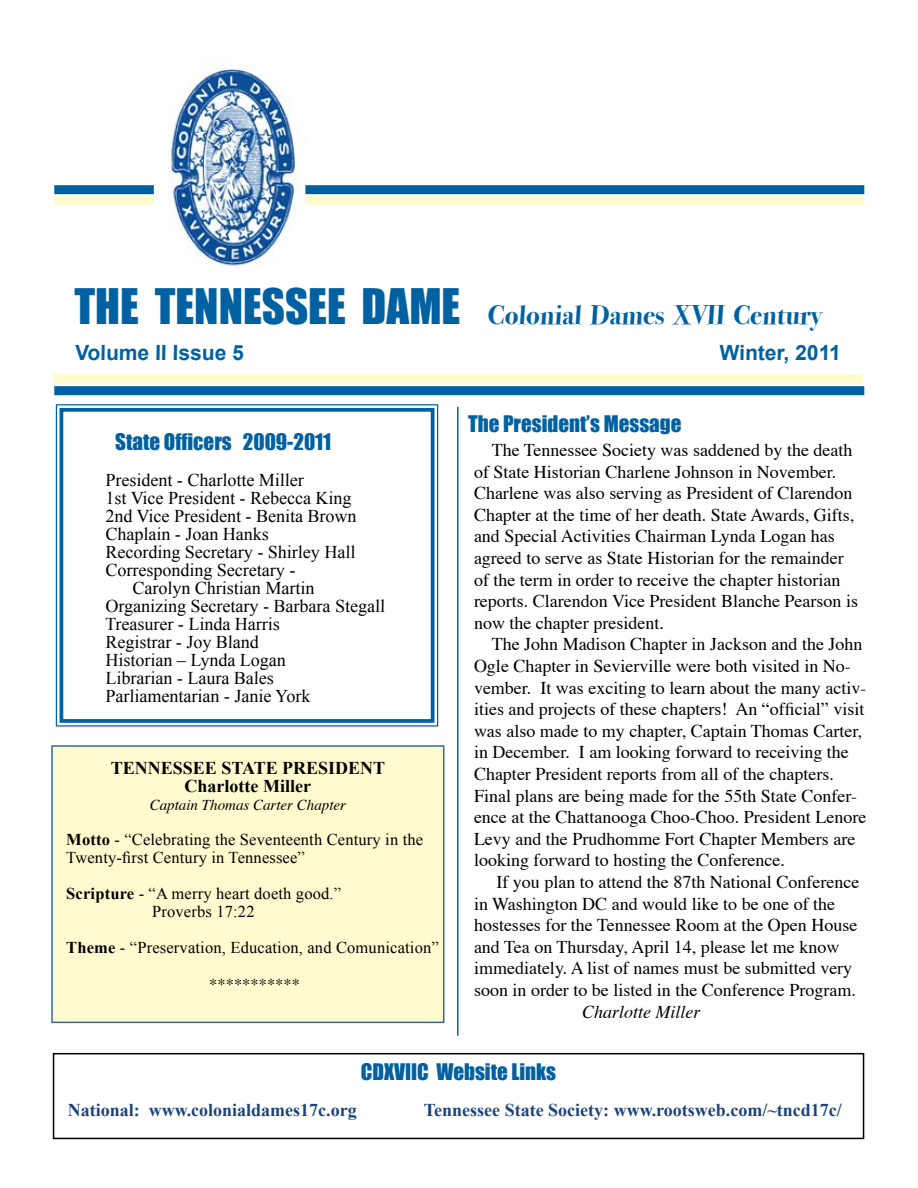
<style>
.page{position:relative;width:918px;height:1188px;background:#fff}
.page>*{position:absolute;margin:0;border:0;box-sizing:border-box;transform-origin:0 0}
.t1{font:45px "Impact";color:#0061a2}
.t2{font:27px "Bodoni Svty Two OSITCTT Bold";color:#0061a2}
.t3{font:21px "Impact";color:#0061a2}
.t4{font:700 21px "Arial";color:#0061a2}
.t5{font:18px/21.6px "Times";color:#000}
.t6{font:18px "Times New Roman";color:#000}
.t7{font:700 18px "Times New Roman";color:#1b437b}
.t8{font:700 18px/18px "Times New Roman";color:#000;text-align:center}
.t9{font:italic 18px "Times";color:#000}
.t10{font:16.5px/18px "Times New Roman";letter-spacing:.01em;color:#000}
.t11{font:16.5px "Times";color:#000}
.t12{font:italic 15px "Times";color:#000}
.s1{font-weight:700}
</style>
<div class="page">
<svg style="left:55px;top:404px;width:384px;height:323px"></svg>
<div style="left:60px;top:408px;width:374px;height:315px;border:4px solid #0061a2"></div>
<div style="left:54px;top:185px;width:810px;height:9px;background:#0061a2"></div>
<div style="left:54px;top:196px;width:810px;height:9px;background:#fffbce"></div>
<img style="left:154px;top:66px;width:152px;height:200px">
<div style="left:53px;top:374px;width:810px;height:9px;background:#fffbce"></div>
<div style="left:54px;top:386px;width:810px;height:9px;background:#0061a2"></div>
<div style="left:52px;top:746px;width:392px;height:276px;background:#fffbce"></div>
<div style="left:51px;top:745px;width:393px;height:278px;border:2px solid #38659d"></div>
<div style="left:53px;top:1053px;width:811px;height:86px;border:2px solid #000"></div>
<hr style="left:457px;top:407px;width:2px;height:629px;background:#0061a2">
<h1 class="t1" style="left:75px;top:279px;width:387px">THE TENNESSEE DAME</h1>
<p class="t4" style="left:75px;top:339px;width:171px">Volume II Issue 5</p>
<h2 class="t2" style="left:487px;top:299px;width:335px">Colonial Dames XVII Century</h2>
<p class="t4" style="left:720px;top:339px;width:123px">Winter, 2011</p>
<p class="t3" style="left:115px;top:429px;width:218px">State Officers 2009-2011</p>
<p class="t6" style="left:105px;top:470px;width:200px">President - Charlotte Miller</p>
<p class="t6" style="left:105px;top:488px;width:248px">1st Vice President - Rebecca King</p>
<p class="t6" style="left:105px;top:506px;width:253px">2nd Vice President - Benita Brown</p>
<p class="t6" style="left:105px;top:524px;width:165px">Chaplain - Joan Hanks</p>
<p class="t6" style="left:105px;top:542px;width:252px">Recording Secretary - Shirley Hall</p>
<p class="t6" style="left:105px;top:560px;width:192px">Corresponding Secretary -</p>
<p class="t6" style="left:132px;top:578px;width:183px">Carolyn Christian Martin</p>
<p class="t6" style="left:105px;top:596px;width:281px">Organizing Secretary - Barbara Stegall</p>
<p class="t6" style="left:105px;top:614px;width:177px">Treasurer - Linda Harris</p>
<p class="t6" style="left:105px;top:632px;width:155px">Registrar - Joy Bland</p>
<p class="t6" style="left:105px;top:650px;width:182px">Historian – Lynda Logan</p>
<p class="t6" style="left:105px;top:668px;width:170px">Librarian - Laura Bales</p>
<p class="t6" style="left:105px;top:686px;width:206px">Parliamentarian - Janie York</p>
<p class="t8" style="left:111px;top:759px;width:276px">TENNESSEE STATE PRESIDENT<br>Charlotte Miller</p>
<p class="t12" style="left:150px;top:791px;width:198px">Captain Thomas Carter Chapter</p>
<p class="t10" style="left:66px;top:830px;width:358px"><span class="s1">Motto</span> - “Celebrating the Seventeenth Century in the<br>Twenty-first Century in Tennessee”</p>
<p class="t10" style="left:66px;top:884px;width:276px;text-align:center"><span class="s1">Scripture</span> - “A merry heart doeth good.”<br>Proverbs 17:22</p>
<p class="t10" style="left:66px;top:938px;width:374px"><span class="s1">Theme</span> - “Preservation, Education, and Comunication”</p>
<p class="t11" style="left:209px;top:969px;width:92px">***********</p>
<p class="t3" style="left:468px;top:411px;width:215px">The President’s Message</p>
<p class="t5" style="left:474px;top:438px;width:386px;text-indent:18px">The Tennessee Society was saddened by the death of State Historian Charlene Johnson in November.<br>Charlene was also serving as President of Clarendon Chapter at the time of her death. State Awards, Gifts, and Special Activities Chairman Lynda Logan has agreed to serve as State Historian for the remainder of the term in order to receive the chapter historian reports. Clarendon Vice President Blanche Pearson is now the chapter president.</p>
<p class="t5" style="left:474px;top:632px;width:394px;text-indent:18px">The John Madison Chapter in Jackson and the John Ogle Chapter in Sevierville were both visited in No&shy;vember. It was exciting to learn about the many activ&shy;ities and projects of these chapters! An “official” visit was also made to my chapter, Captain Thomas Carter, in December. I am looking forward to receiving the Chapter President reports from all of the chapters.<br>Final plans are being made for the 55th State Confer&shy;ence at the Chattanooga Choo-Choo. President Lenore Levy and the Prudhomme Fort Chapter Members are looking forward to hosting the Conference.</p>
<p class="t5" style="left:474px;top:870px;width:387px;text-indent:22px">If you plan to attend the 87th National Conference in Washington DC and would like to be one of the hostesses for the Tennessee Room at the Open House and Tea on Thursday, April 14, please let me know immediately. A list of names must be submitted very soon in order to be listed in the Conference Program.</p>
<p class="t9" style="left:582px;top:995px;width:120px">Charlotte Miller</p>
<p class="t3" style="left:361px;top:1059px;width:197px">CDXVIIC Website Links</p>
<p class="t7" style="left:68px;top:1100px;width:290px">National: www.colonialdames17c.org</p>
<p class="t7" style="left:424px;top:1100px;width:419px">Tennessee State Society: www.rootsweb.com/~tncd17c/</p>
</div>
